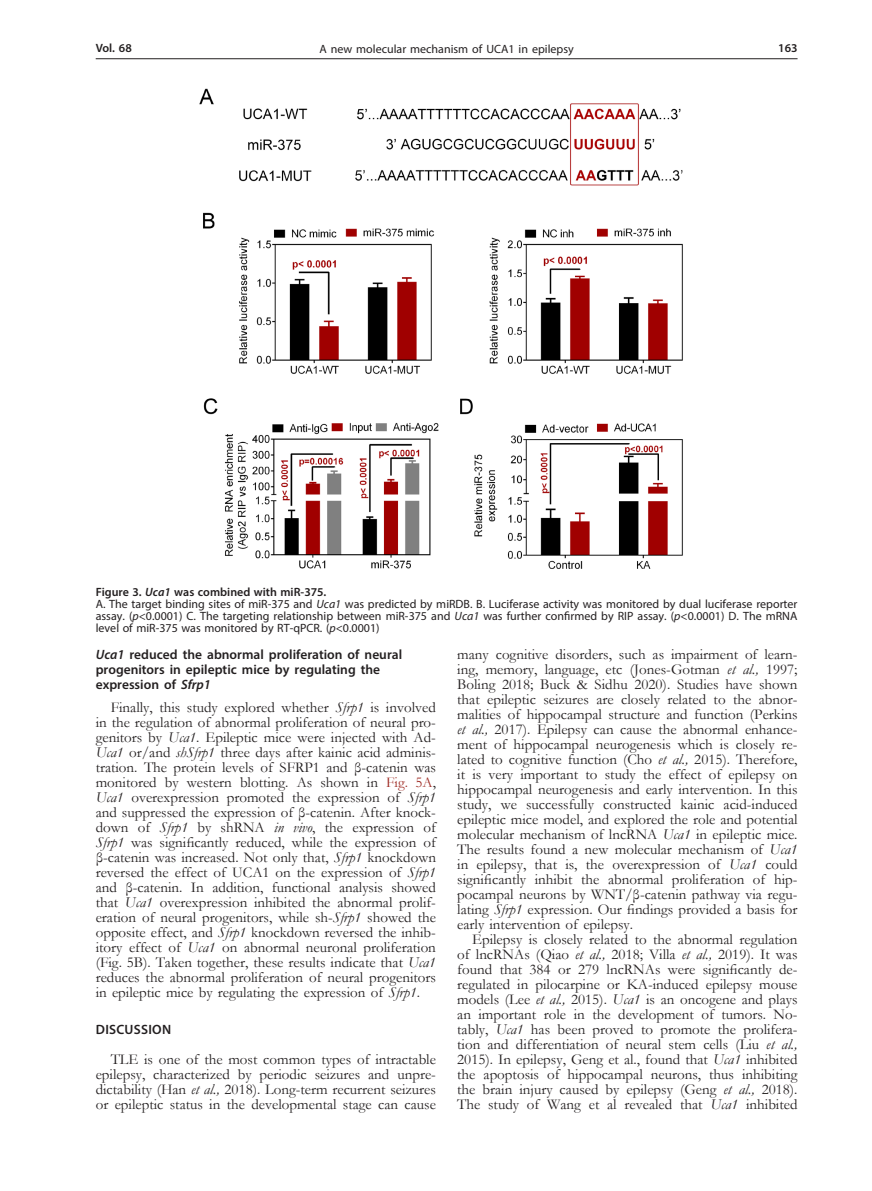
<style>
.page{position:relative;width:872px;height:1191px;background:#fff}
.page>*{position:absolute;margin:0;border:0;box-sizing:border-box;transform-origin:0 0}
.Body_tekst{font:15px/15px "Garamond";color:#231f20;text-align:justify}
.Tytul_2{font:600 13.5px/15px "Myriad Pro";color:#231f20}
.Tytul_1{font:600 13.5px "Myriad Pro";letter-spacing:.02em;color:#231f20}
.Figure_1{font:12px/12px "Myriad Pro";color:#231f20;text-align:justify}
.Figure{font:600 12px "Myriad Pro";color:#231f20}
.s1{font-style:italic}
.s2{color:#9f2d26}
</style>
<div class="page">
<hr style="left:96px;top:58px;width:701px;height:1px;background:#231f20">
<img style="left:199px;top:88px;width:484px;height:481px">
<p class="Figure" style="left:96px;top:41px;width:38px">Vol. 68</p>
<p class="Figure_1" style="left:319px;top:43px;width:256px">A new molecular mechanism of UCA1 in epilepsy</p>
<p class="Figure" style="left:778px;top:41px;width:21px">163</p>
<p class="Figure" style="left:96px;top:584px;width:232px">Figure 3. <span class="s1">Uca1</span> was combined with miR-375.</p>
<p class="Figure_1" style="left:96px;top:598px;width:703px">A. The target binding sites of miR-375 and <span class="s1">Uca1</span> was predicted by miRDB. B. Luciferase activity was monitored by dual luciferase reporter assay. (<span class="s1">p</span>&lt;0.0001) C. The targeting relationship between miR-375 and <span class="s1">Uca1</span> was further confirmed by RIP assay. (<span class="s1">p</span>&lt;0.0001) D. The mRNA level of miR-375 was monitored by RT-qPCR. (<span class="s1">p</span>&lt;0.0001)</p>
<p class="Tytul_2" style="left:96px;top:647px;width:308px"><span class="s1">Uca1</span> reduced the abnormal proliferation of neural progenitors in epileptic mice by regulating the expression of <span class="s1">Sfrp1</span></p>
<p class="Body_tekst" style="left:96px;top:699px;width:342px;text-indent:15px">Finally, this study explored whether <span class="s1">Sfrp1</span> is involved in the regulation of abnormal proliferation of neural pro&shy;genitors by <span class="s1">Uca1</span>. Epileptic mice were injected with Ad-<span class="s1">Uca1</span> or/and <span class="s1">shSfrp1</span> three days after kainic acid adminis&shy;tration. The protein levels of SFRP1 and β-catenin was monitored by western blotting. As shown in <span class="s2">Fig. 5A</span>, <span class="s1">Uca1</span> overexpression promoted the expression of <span class="s1">Sfrp1 </span>and suppressed the expression of β-catenin. After knock&shy;down of <span class="s1">Sfrp1</span> by shRNA <span class="s1">in vivo</span>, the expression of <span class="s1">Sfrp1</span> was significantly reduced, while the expression of β-catenin was increased. Not only that, <span class="s1">Sfrp1</span> knockdown reversed the effect of UCA1 on the expression of <span class="s1">Sfrp1 </span>and β-catenin. In addition, functional analysis showed that <span class="s1">Uca1</span> overexpression inhibited the abnormal prolif&shy;eration of neural progenitors, while sh-<span class="s1">Sfrp1</span> showed the opposite effect, and <span class="s1">Sfrp1</span> knockdown reversed the inhib&shy;itory effect of <span class="s1">Uca1</span> on abnormal neuronal proliferation (Fig. 5B). Taken together, these results indicate that <span class="s1">Uca1 </span>reduces the abnormal proliferation of neural progenitors in epileptic mice by regulating the expression of <span class="s1">Sfrp1</span>.</p>
<p class="Tytul_1" style="left:96px;top:1021px;width:77px">DISCUSSION</p>
<p class="Body_tekst" style="left:96px;top:1051px;width:342px;text-indent:15px">TLE is one of the most common types of intractable epilepsy, characterized by periodic seizures and unpre&shy;dictability (Han <span class="s1">et al.,</span> 2018). Long-term recurrent seizures or epileptic status in the developmental stage can cause</p>
<p class="Body_tekst" style="left:457px;top:646px;width:342px">many cognitive disorders, such as impairment of learn&shy;ing, memory, language, etc (Jones-Gotman <span class="s1">et al.,</span> 1997; Boling 2018; Buck &amp; Sidhu 2020). Studies have shown that epileptic seizures are closely related to the abnor&shy;malities of hippocampal structure and function (Perkins <span class="s1">et al.,</span> 2017). Epilepsy can cause the abnormal enhance&shy;ment of hippocampal neurogenesis which is closely re&shy;lated to cognitive function (Cho <span class="s1">et al.,</span> 2015). Therefore, it is very important to study the effect of epilepsy on hippocampal neurogenesis and early intervention. In this study, we successfully constructed kainic acid-induced epileptic mice model, and explored the role and potential molecular mechanism of lncRNA <span class="s1">Uca1</span> in epileptic mice.<br>The results found a new molecular mechanism of <span class="s1">Uca1 </span>in epilepsy, that is, the overexpression of <span class="s1">Uca1</span> could significantly inhibit the abnormal proliferation of hip&shy;pocampal neurons by WNT/β-catenin pathway via regu&shy;lating <span class="s1">Sfrp1</span> expression. Our findings provided a basis for early intervention of epilepsy.</p>
<p class="Body_tekst" style="left:457px;top:931px;width:342px;text-indent:15px">Epilepsy is closely related to the abnormal regulation of lncRNAs (Qiao <span class="s1">et al.,</span> 2018; Villa <span class="s1">et al.,</span> 2019). It was found that 384 or 279 lncRNAs were significantly de&shy;regulated in pilocarpine or KA-induced epilepsy mouse models (Lee <span class="s1">et al.,</span> 2015). <span class="s1">Uca1</span> is an oncogene and plays an important role in the development of tumors. No&shy;tably, <span class="s1">Uca1</span> has been proved to promote the prolifera&shy;tion and differentiation of neural stem cells (Liu <span class="s1">et al., </span>2015). In epilepsy, Geng et al., found that <span class="s1">Uca1</span> inhibited the apoptosis of hippocampal neurons, thus inhibiting the brain injury caused by epilepsy (Geng <span class="s1">et al.,</span> 2018).<br>The study of Wang et al revealed that <span class="s1">Uca1</span> inhibited</p>
</div>
